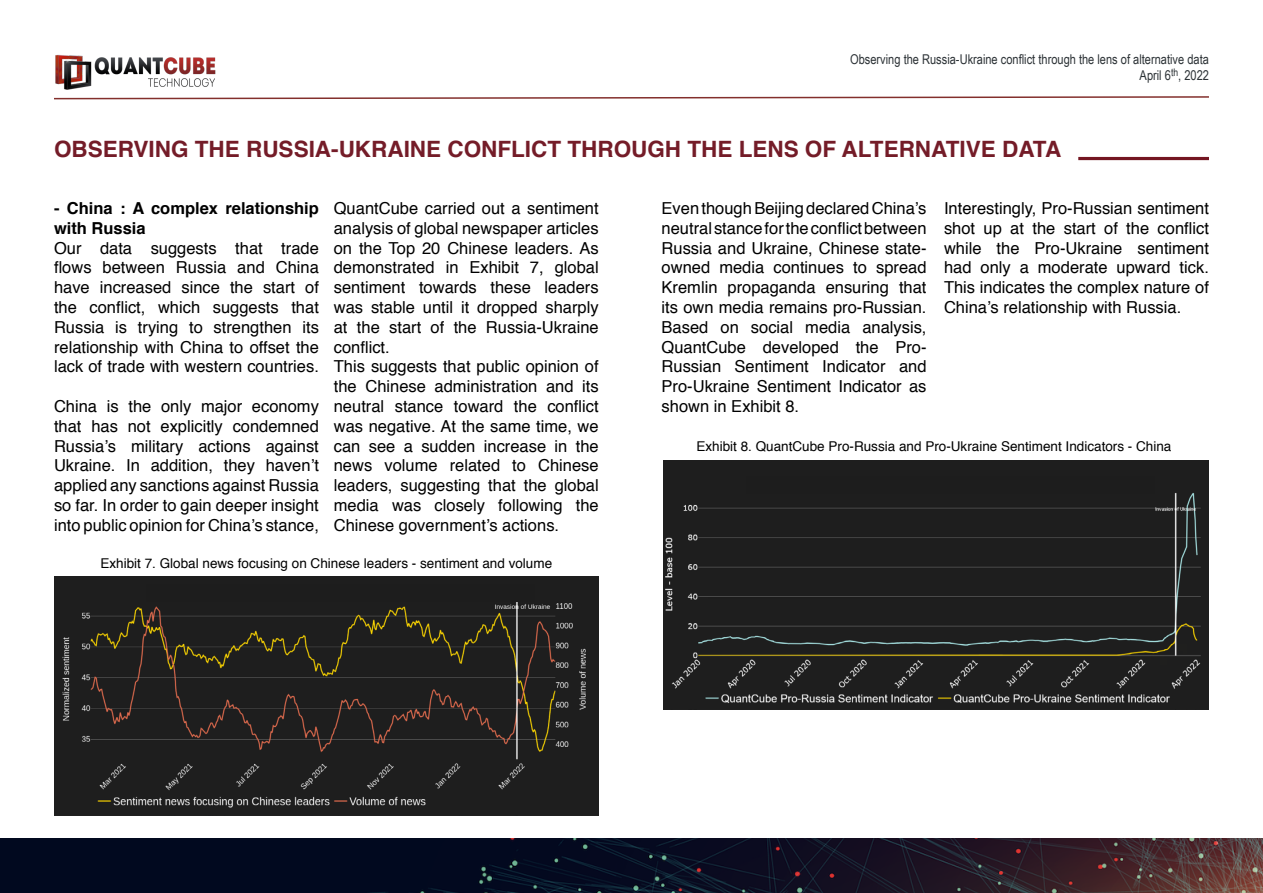
<style>
.page{position:relative;width:1263px;height:893px;background:#fff}
.page>*{position:absolute;margin:0;border:0;box-sizing:border-box;transform-origin:0 0}
.t1{font:700 22.5px "Helvetica";color:#741c28}
.t2{font:16.5px/19.8px "Helvetica";color:#000;text-align:justify}
.t3{font:700 16.5px/19.8px "Helvetica";color:#000}
.t4{font:13.5px "Helvetica";color:#000}
.t5{font:13.5px/16.2px "Arial Narrow";color:#2c3236;text-align:right}
</style>
<div class="page">
<img style="left:0;top:839px;width:1263px;height:54px">
<img style="left:55px;top:54px;width:161px;height:36px">
<svg style="left:54px;top:96px;width:1155px;height:4px"></svg>
<hr style="left:1078px;top:157px;width:131px;height:3px;background:#741a26">
<img style="left:54px;top:577px;width:545px;height:238px">
<img style="left:664px;top:461px;width:545px;height:249px">
<div style="left:146px;top:584px;width:388px;height:17px;background:#1d1d1d"></div>
<div style="left:746px;top:477px;width:408px;height:17px;background:#1d1d1d"></div>
<p class="t5" style="left:850px;top:50px;width:360px">Observing the Russia-Ukraine conflict through the lens of alternative data<br>April 6<sup>th</sup>, 2022</p>
<h1 class="t1" style="left:54px;top:131px;width:1009px">OBSERVING THE RUSSIA-UKRAINE CONFLICT THROUGH THE LENS OF ALTERNATIVE DATA</h1>
<p class="t3" style="left:54px;top:198px;width:266px">- China : A complex relationship with Russia</p>
<p class="t2" style="left:54px;top:238px;width:266px">Our data suggests that trade flows between Russia and China have increased since the start of the conflict, which suggests that Russia is trying to strengthen its relationship with China to offset the lack of trade with western countries.</p>
<p class="t2" style="left:54px;top:397px;width:266px">China is the only major economy that has not explicitly condemned Russia’s military actions against Ukraine. In addition, they haven’t applied any sanctions against Russia so far. In order to gain deeper insight into public opinion for China’s stance,</p>
<p class="t2" style="left:334px;top:199px;width:266px;text-align:left">QuantCube carried out a sentiment analysis of global newspaper articles on the Top 20 Chinese leaders. As demonstrated in Exhibit 7, global sentiment towards these leaders was stable until it dropped sharply at the start of the Russia-Ukraine conflict.<br>This suggests that public opinion of the Chinese administration and its neutral stance toward the conflict was negative. At the same time, we can see a sudden increase in the news volume related to Chinese leaders, suggesting that the global media was closely following the<br>Chinese government’s actions.</p>
<p class="t4" style="left:100px;top:552px;width:453px">Exhibit 7. Global news focusing on Chinese leaders - sentiment and volume</p>
<p class="t2" style="left:662px;top:199px;width:266px">Even though Beijing declared China’s neutral stance for the conflict between Russia and Ukraine, Chinese state&shy;owned media continues to spread Kremlin propaganda ensuring that its own media remains pro-Russian.<br>Based on social media analysis, QuantCube developed the Pro-Russian Sentiment Indicator and Pro-Ukraine Sentiment Indicator as shown in Exhibit 8.</p>
<p class="t2" style="left:944px;top:199px;width:266px">Interestingly, Pro-Russian sentiment shot up at the start of the conflict while the Pro-Ukraine sentiment had only a moderate upward tick.<br>This indicates the complex nature of China’s relationship with Russia.</p>
<p class="t4" style="left:696px;top:436px;width:476px">Exhibit 8. QuantCube Pro-Russia and Pro-Ukraine Sentiment Indicators - China</p>
</div>
